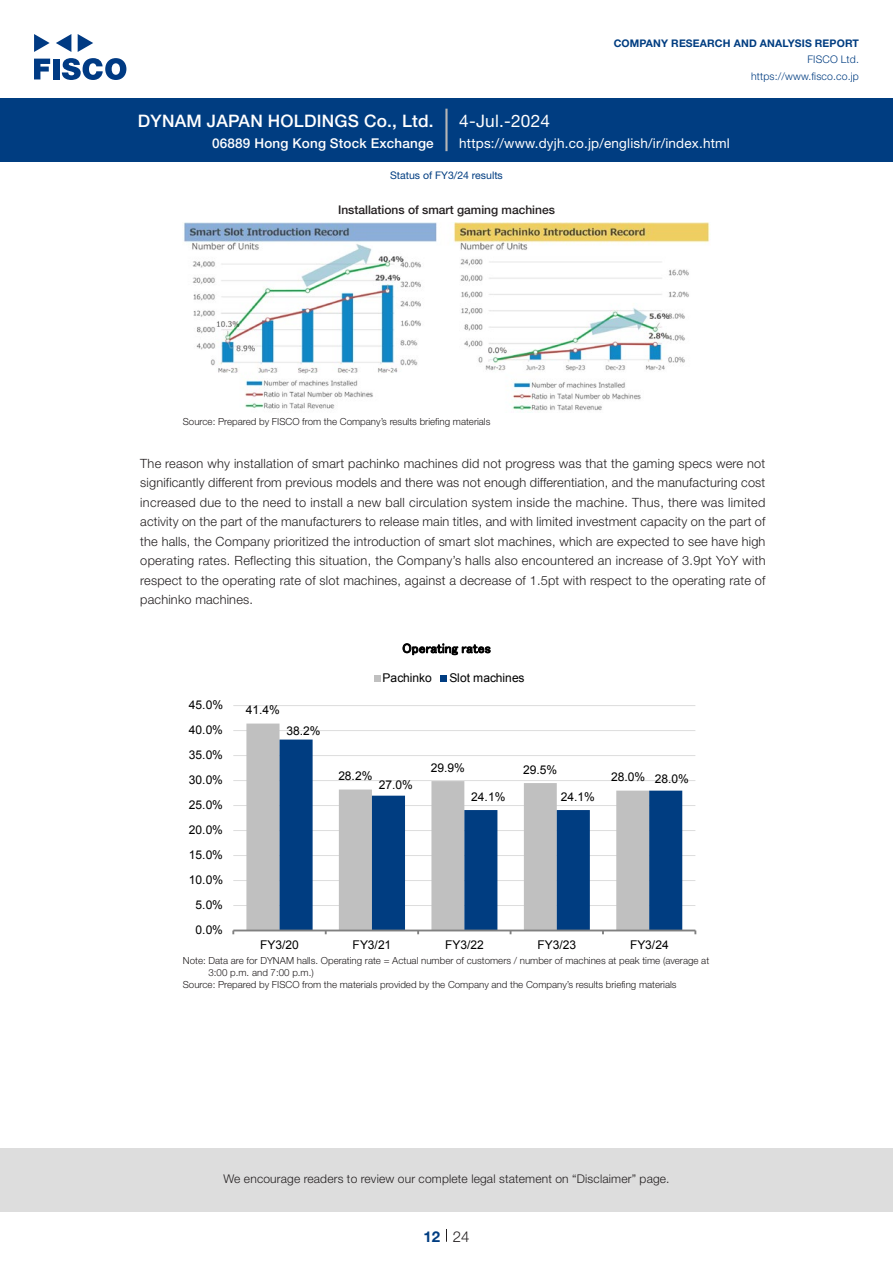
<style>
.page{position:relative;width:893px;height:1263px;background:#fff}
.page>*{position:absolute;margin:0;border:0;box-sizing:border-box;transform-origin:0 0}
.t1{font:500 17.25px "Helvetica Neue LT Std";letter-spacing:.015em;color:#fff}
.t2{font:17.25px "Helvetica Neue LT Std";letter-spacing:.015em;color:#fff}
.t3{font:300 15px "Helvetica Neue LT Std";color:#231f20}
.t4{font:700 15px "Helvetica Neue LT Std";color:#003d81}
.t5{font:13.5px "Helvetica Neue LT Std";letter-spacing:.015em;color:#fff}
.t6{font:500 13.5px "Helvetica Neue LT Std";letter-spacing:.015em;color:#fff}
.t7{font:13.5px "MS P Gothic";letter-spacing:.01em;color:#000}
.本文3mm_e{font:300 12.75px/19.5px "Helvetica Neue LT Std";letter-spacing:.015em;color:#231f20;text-align:justify}
.t8{font:12.15px "Arial";color:#000}
.t9{font:12px "Arial";letter-spacing:-.005em;color:#000}
.t10{font:300 12px "Helvetica Neue LT Std";letter-spacing:.015em;color:#231f20}
.チャートタイトル_e{font:500 12px "Helvetica Neue LT Std";color:#231f20}
.t11{font:700 10.5px "Helvetica Neue LT Std";letter-spacing:.015em;color:#003d81}
.t12{font:300 10.5px/16.5px "Helvetica Neue LT Std";letter-spacing:.015em;color:#003d81;text-align:right}
.ヘッダー_e{font:10.5px "Helvetica Neue LT Std";color:#003d81}
.表組み基本スタイル_en{font:300 9.75px/12px "Helvetica Neue LT Std";color:#231f20}
</style>
<div class="page">
<div style="left:0;top:1148px;width:893px;height:64px;background:#ddd"></div>
<svg style="left:34px;top:59px;width:16px;height:20px"></svg>
<div style="left:53px;top:59px;width:6px;height:20px;background:#003a83"></div>
<svg style="left:62px;top:58px;width:64px;height:22px"></svg>
<svg style="left:34px;top:34px;width:16px;height:18px"></svg>
<svg style="left:78px;top:34px;width:15px;height:18px"></svg>
<svg style="left:56px;top:34px;width:15px;height:18px"></svg>
<div style="left:0;top:98px;width:893px;height:64px;background:#003d81"></div>
<hr style="left:445px;top:109px;width:3px;height:42px;background:#b5b5b6">
<svg style="left:446px;top:1229px;width:1px;height:13px"></svg>
<img style="left:184px;top:223px;width:526px;height:188px">
<hr style="left:233px;top:905px;width:462px;height:1px;background:#ddd">
<hr style="left:233px;top:880px;width:462px;height:1px;background:#ddd">
<hr style="left:233px;top:855px;width:462px;height:1px;background:#ddd">
<hr style="left:233px;top:830px;width:462px;height:1px;background:#ddd">
<hr style="left:233px;top:805px;width:462px;height:1px;background:#ddd">
<hr style="left:233px;top:780px;width:462px;height:1px;background:#ddd">
<hr style="left:233px;top:755px;width:462px;height:1px;background:#ddd">
<hr style="left:233px;top:730px;width:462px;height:1px;background:#ddd">
<hr style="left:233px;top:705px;width:462px;height:1px;background:#ddd">
<div style="left:246px;top:723px;width:34px;height:206px;background:#c0c0c0"></div>
<svg style="left:280px;top:739px;width:402px;height:190px"></svg>
<hr style="left:233px;top:929px;width:462px;height:2px;background:#808080">
<svg style="left:374px;top:675px;width:6px;height:6px"></svg>
<svg style="left:441px;top:675px;width:6px;height:6px"></svg>
<h1 class="t1" style="left:138px;top:110px;width:297px">DYNAM JAPAN HOLDINGS Co., Ltd.</h1>
<p class="t6" style="left:212px;top:135px;width:223px">06889 Hong Kong Stock Exchange</p>
<h1 class="t2" style="left:459px;top:110px;width:92px">4-Jul.-2024</h1>
<p class="t11" style="left:614px;top:37px;width:247px">COMPANY RESEARCH AND ANALYSIS REPORT</p>
<p class="t12" style="left:751px;top:51px;width:109px">FISCO Ltd. https://www.fisco.co j p.</p>
<p class="t5" style="left:459px;top:135px;width:272px">https://www.dyjh.co j p. /english /i r/ index.html</p>
<p class="ヘッダー_e" style="left:390px;top:169px;width:114px">Status of FY3/24 results</p>
<p class="チャートタイトル_e" style="left:338px;top:203px;width:218px">Installations of smart gaming machines</p>
<p class="表組み基本スタイル_en" style="left:183px;top:415px;width:309px">Source: Prepared by FISCO from the Company s’ results briefing materials</p>
<p class="本文3mm_e" style="left:140px;top:453px;width:627px">The reason why installation of smart pachinko machines did not progress was that the gaming specs were not significantly different from previous models and there was not enough differentiation, and the manufacturing cost increased due to the need to install a new ball circulation system inside the machine. Thus, there was limited activity on the part of the manufacturers to release main titles, and with limited investment capacity on the part of the halls, the Company prioritized the introduction of smart slot machines, which are expected to see have high operating rates. Reflecting this situation, the Company s’ halls also encountered an increase of 3.9pt YoY with respect to the operating rate of slot machines, against a decrease of 1.5pt with respect to the operating rate of pachinko machines.</p>
<p class="t8" style="left:189px;top:697px;width:36px">45.0%</p>
<p class="t9" style="left:189px;top:722px;width:36px">40.0%</p>
<p class="t9" style="left:189px;top:747px;width:36px">35.0%</p>
<p class="t9" style="left:189px;top:772px;width:36px">30.0%</p>
<p class="t9" style="left:189px;top:797px;width:36px">25.0%</p>
<p class="t9" style="left:189px;top:822px;width:36px">20.0%</p>
<p class="t9" style="left:189px;top:847px;width:36px">15.0%</p>
<p class="t8" style="left:189px;top:872px;width:36px">10.0%</p>
<p class="t9" style="left:196px;top:897px;width:29px">5.0%</p>
<p class="t9" style="left:196px;top:922px;width:29px">0.0%</p>
<p class="t8" style="left:246px;top:702px;width:36px">41.4%</p>
<p class="t9" style="left:286px;top:723px;width:36px">38.2%</p>
<p class="t7" style="left:402px;top:641px;width:90px">Operating rates</p>
<p class="t9" style="left:449px;top:670px;width:77px">Slot machines</p>
<p class="t9" style="left:383px;top:670px;width:51px">Pachinko</p>
<p class="t9" style="left:338px;top:768px;width:36px">28.2%</p>
<p class="t9" style="left:379px;top:777px;width:36px">27.0%</p>
<p class="t9" style="left:431px;top:760px;width:36px">29.9%</p>
<p class="t9" style="left:471px;top:789px;width:36px">24.1%</p>
<p class="t9" style="left:523px;top:762px;width:36px">29.5%</p>
<p class="t9" style="left:561px;top:789px;width:36px">24.1%</p>
<p class="t9" style="left:611px;top:769px;width:36px">28.0%</p>
<p class="t9" style="left:655px;top:771px;width:36px">28.0%</p>
<p class="t9" style="left:260px;top:937px;width:40px">FY3/20</p>
<p class="t9" style="left:353px;top:937px;width:40px">FY3/21</p>
<p class="t9" style="left:445px;top:937px;width:40px">FY3/22</p>
<p class="t9" style="left:538px;top:937px;width:40px">FY3/23</p>
<p class="t9" style="left:630px;top:937px;width:40px">FY3/24</p>
<p class="表組み基本スタイル_en" style="left:208px;top:954px;width:502px;text-indent:-26px">Note: Data are for DYNAM halls. Operating rate = Actual number of customers / number of machines at peak time (average at<br>3:00 m.p . and 7:00 m.p ( .</p>
<p class="表組み基本スタイル_en" style="left:183px;top:978px;width:495px">Source: Prepared by FISCO from the materials provided by the Company and the Company s’ results briefing materials</p>
<p class="t10" style="left:223px;top:1171px;width:448px">We encourage readers to review our complete legal statement on “Disclaimer” page.</p>
<p class="t4" style="left:423px;top:1227px;width:18px">12</p>
<p class="t3" style="left:453px;top:1227px;width:18px">24</p>
</div>
